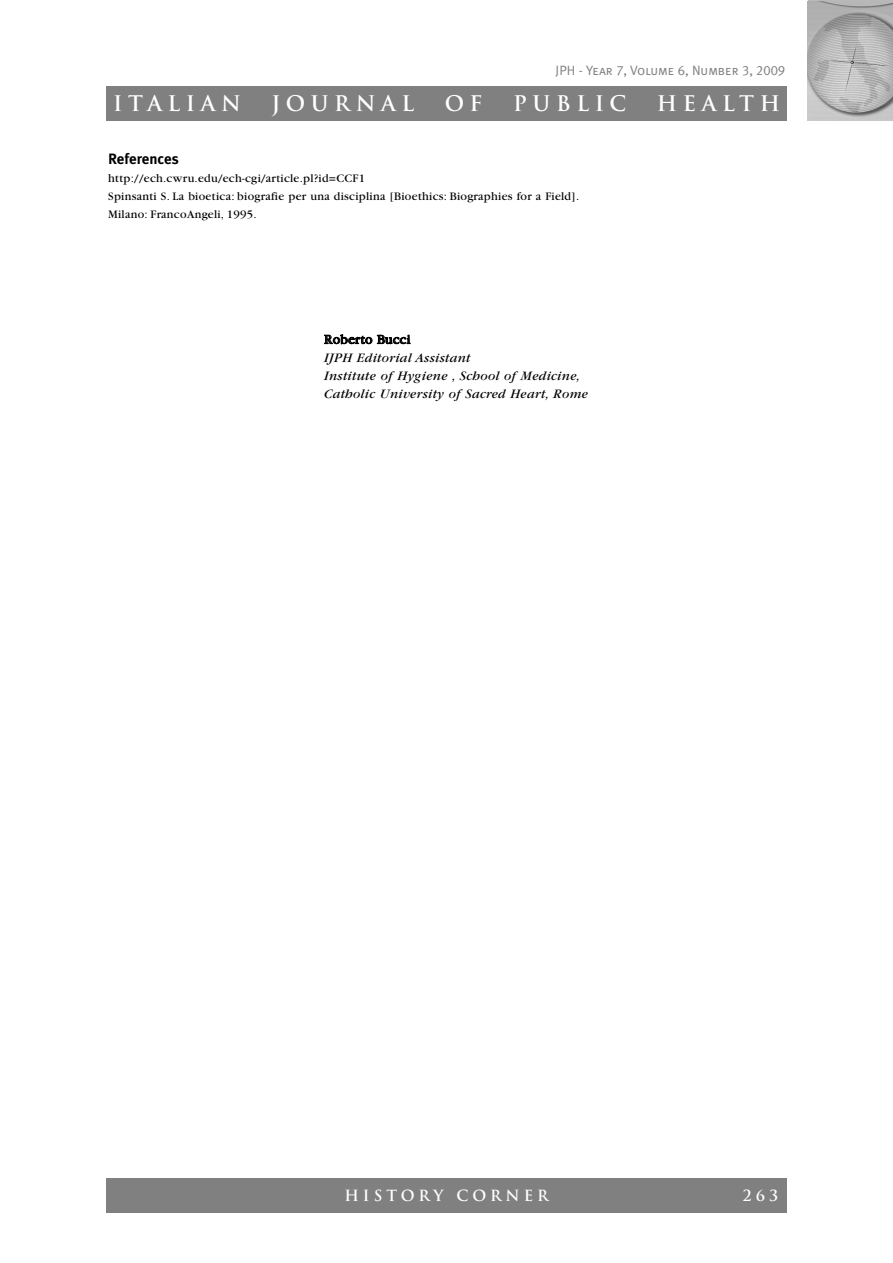
<style>
.page{position:relative;width:893px;height:1263px;background:#fff}
.page>*{position:absolute;margin:0;border:0;box-sizing:border-box;transform-origin:0 0}
.t1{font:700 21px "Trajan";letter-spacing:.265em;color:#fff}
.t2{font:700 15px "Trajan";letter-spacing:.265em;color:#fff}
.t3{font:700 15px "Meta Plus";color:#000}
.t4{font:italic 13.5px/18px "Garamond";letter-spacing:.02em;color:#000}
.t5{font:13.5px "Meta Plus Normal Caps";color:#808080}
.t6{font:13.5px "Garamond";letter-spacing:.02em;color:#000}
.t7{font:12px/18px "Garamond";letter-spacing:.025em;color:#000}
</style>
<div class="page">
<div style="left:106px;top:1179px;width:681px;height:34px;background:#808080"></div>
<img style="left:808px;top:1px;width:85px;height:119px">
<div style="left:106px;top:86px;width:681px;height:34px;background:#808080"></div>
<p class="t5" style="left:556px;top:62px;width:231px">JPH - Year 7, Volume 6, Number 3, 2009</p>
<h1 class="t1" style="left:113px;top:91px;width:129px">ITALIAN</h1>
<h1 class="t1" style="left:272px;top:91px;width:144px">JOURNAL</h1>
<h1 class="t1" style="left:445px;top:91px;width:39px">O F</h1>
<h1 class="t1" style="left:513px;top:91px;width:115px">PUBLIC</h1>
<h1 class="t1" style="left:657px;top:91px;width:125px">HEALTH</h1>
<p class="t3" style="left:108px;top:150px;width:72px">References</p>
<p class="t7" style="left:108px;top:170px;width:473px">http://ech.cwru.edu/ech-cgi/article.pl?id=CCF1<br>Spinsanti S. La bioetica: biografie per una disciplina [Bioethics: Biographies for a Field].<br>Milano: FrancoAngeli, 1995.</p>
<p class="t6" style="left:324px;top:335px;width:88px">Roberto Bucci</p>
<p class="t4" style="left:324px;top:350px;width:265px">IJPH Editorial Assistant<br>Institute of Hygiene , School of Medicine,<br>Catholic University of Sacred Heart, Rome</p>
<p class="t2" style="left:344px;top:1187px;width:206px">HISTORY CORNER</p>
<p class="t2" style="left:743px;top:1187px;width:36px">263</p>
</div>
